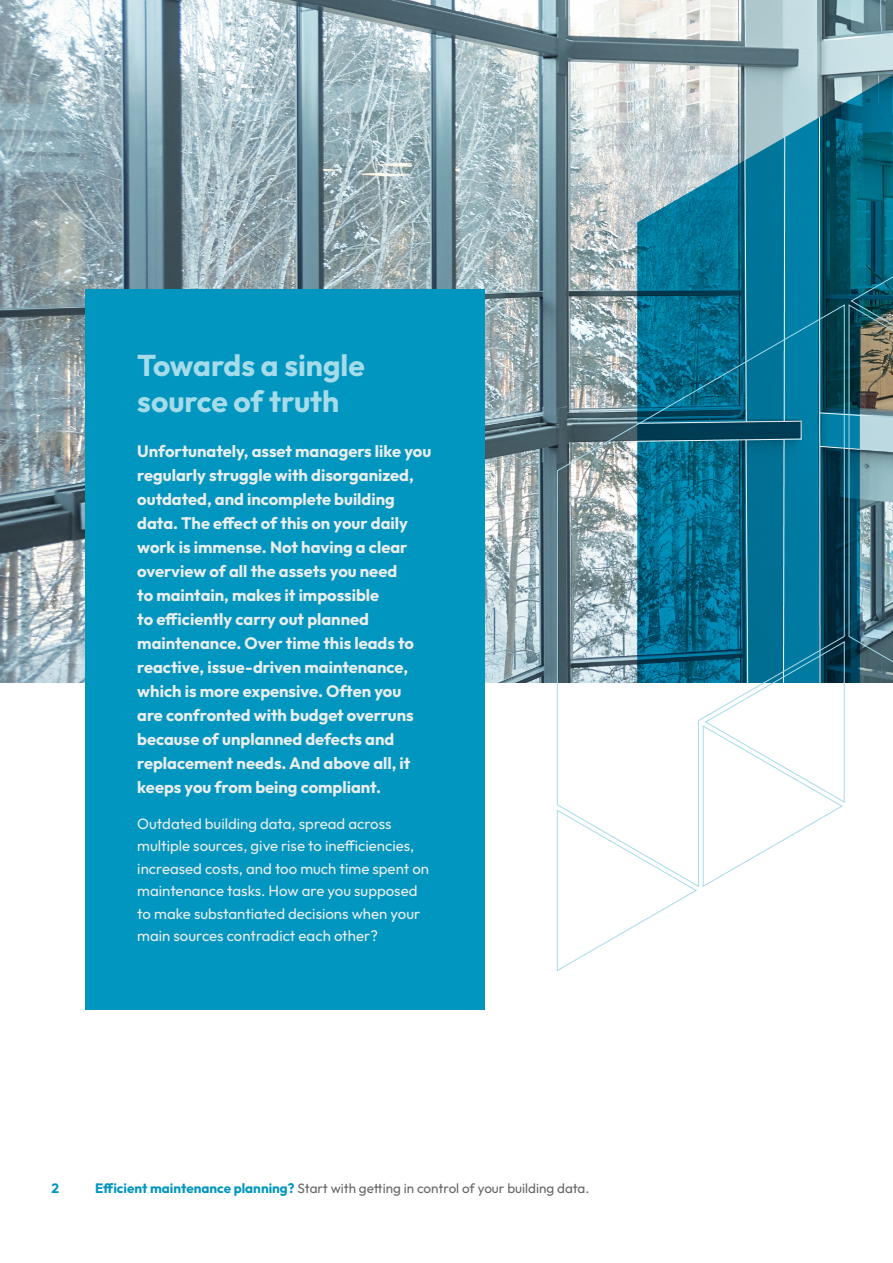
<style>
.page{position:relative;width:893px;height:1263px;background:#fff}
.page>*{position:absolute;margin:0;border:0;box-sizing:border-box;transform-origin:0 0}
.t1{font:700 30px/36px "Outfit";color:#a6dbe9}
.t2{font:700 16.5px/24px "Outfit";color:#ebeded}
.t3{font:15px/22.5px "Outfit";color:#ebeded}
.t4{font:13.5px "Outfit";color:#666}
.t5{font:700 13.5px "Outfit";color:#0096bf}
.s1{font-weight:700;color:#0096bf}
</style>
<div class="page">
<img style="left:0;top:0;width:893px;height:682px">
<div style="left:85px;top:289px;width:400px;height:721px;background:#0096bf"></div>
<svg style="left:556px;top:220px;width:337px;height:751px"></svg>
<p class="t1" style="left:137px;top:348px;width:229px">Towards a single source of truth</p>
<p class="t2" style="left:137px;top:440px;width:295px">Unfortunately, asset managers like you regularly struggle with disorganized, outdated, and incomplete building data. The effect of this on your daily work is immense. Not having a clear overview of all the assets you need<br>to maintain, makes it impossible<br>to efficiently carry out planned maintenance. Over time this leads to reactive, issue-driven maintenance, which is more expensive. Often you<br>are confronted with budget overruns because of unplanned defects and replacement needs. And above all, it keeps you from being compliant.</p>
<p class="t3" style="left:137px;top:812px;width:293px">Outdated building data, spread across multiple sources, give rise to inefficiencies, increased costs, and too much time spent on maintenance tasks. How are you supposed to make substantiated decisions when your main sources contradict each other?</p>
<p class="t5" style="left:52px;top:1179px;width:9px">2</p>
<p class="t4" style="left:95px;top:1179px;width:496px"><span class="s1">Efficient maintenance planning?</span> Start with getting in control of your building data.</p>
</div>
